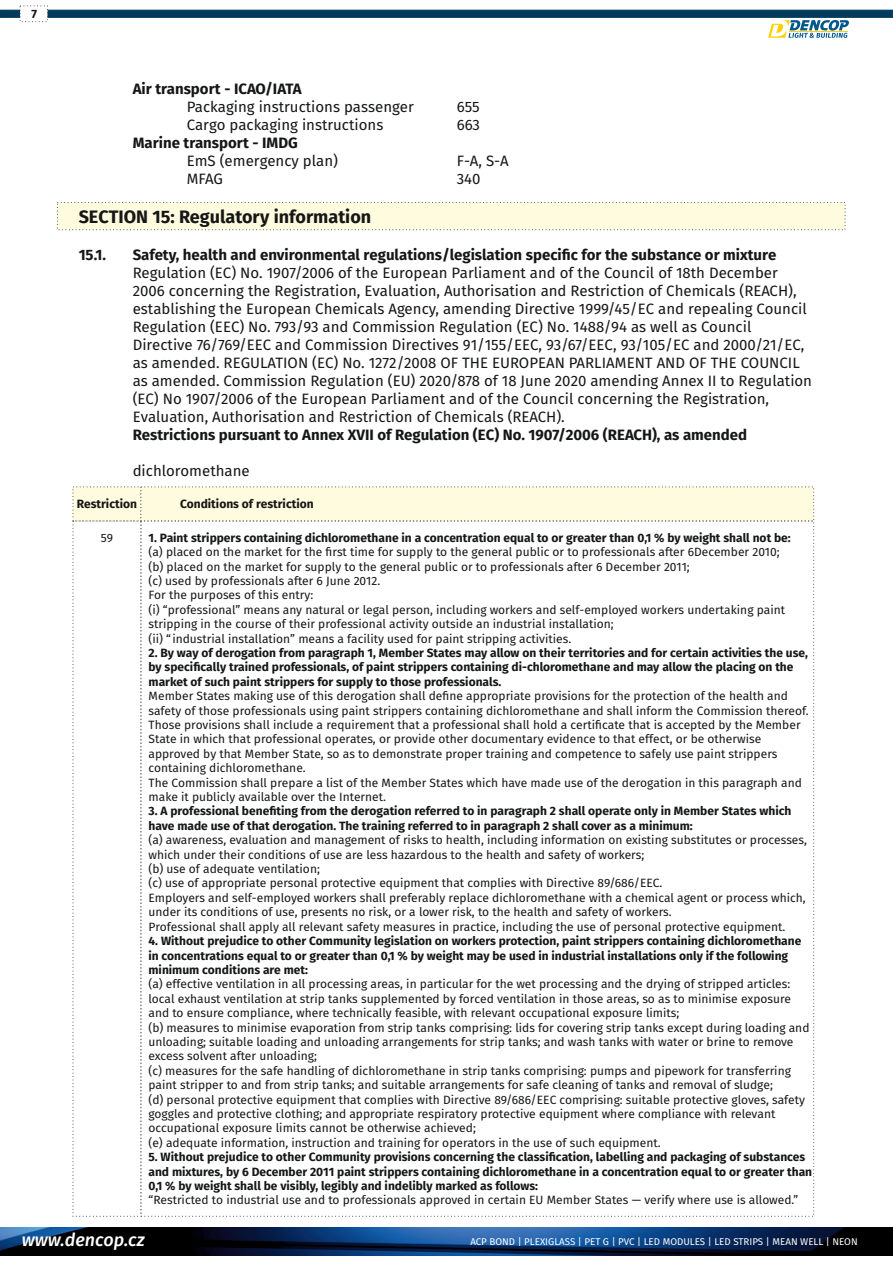
<style>
.page{position:relative;width:893px;height:1263px;background:#fff}
.page>*{position:absolute;margin:0;border:0;box-sizing:border-box;transform-origin:0 0}
.t1{font:700 18px "Fira Sans";color:#151616}
.t2{font:italic 500 18px "Fira Sans";color:#fff}
.t3{font:15px "Fira Sans";color:#151616}
.t4{font:700 15px "Fira Sans";color:#151616}
.t5{font:12px/14.4px "Fira Sans";color:#151616}
.t6{font:700 12px/14.4px "Fira Sans";color:#151616}
.t7{font:9.75px "Fira Sans";color:#fff}
</style>
<div class="page">
<svg style="left:57px;top:202px;width:789px;height:29px;background:#fbf8dd"></svg>
<img style="left:0;top:1228px;width:893px;height:27px">
<svg style="left:0;top:5px;width:893px;height:33px"></svg>
<svg style="left:72px;top:486px;width:742px;height:36px;background:#fbf7dc"></svg>
<p class="t6" style="left:31px;top:7px;width:7px">7</p>
<p class="t4" style="left:133px;top:80px;width:170px">Air transport - ICAO/IATA</p>
<p class="t3" style="left:187px;top:98px;width:229px">Packaging instructions passenger</p>
<p class="t3" style="left:457px;top:98px;width:25px">655</p>
<p class="t3" style="left:187px;top:116px;width:198px">Cargo packaging instructions</p>
<p class="t3" style="left:457px;top:116px;width:25px">663</p>
<p class="t4" style="left:133px;top:134px;width:167px">Marine transport - IMDG</p>
<p class="t3" style="left:187px;top:170px;width:38px">MFAG</p>
<p class="t3" style="left:457px;top:170px;width:25px">340</p>
<p class="t3" style="left:187px;top:152px;width:153px">EmS (emergency plan)</p>
<p class="t3" style="left:457px;top:152px;width:54px">F-A, S-A</p>
<h1 class="t1" style="left:79px;top:206px;width:294px">SECTION 15: Regulatory information</h1>
<p class="t4" style="left:79px;top:246px;width:29px">15.1.</p>
<p class="t4" style="left:133px;top:246px;width:645px">Safety, health and environmental regulations/legislation specific for the substance or mixture</p>
<p class="t3" style="left:133px;top:264px;width:647px">Regulation (EC) No. 1907/2006 of the European Parliament and of the Council of 18th December</p>
<p class="t3" style="left:133px;top:282px;width:665px">2006 concerning the Registration, Evaluation, Authorisation and Restriction of Chemicals (REACH),</p>
<p class="t3" style="left:133px;top:300px;width:676px">establishing the European Chemicals Agency, amending Directive 1999/45/EC and repealing Council</p>
<p class="t3" style="left:133px;top:318px;width:620px">Regulation (EEC) No. 793/93 and Commission Regulation (EC) No. 1488/94 as well as Council</p>
<p class="t3" style="left:133px;top:336px;width:673px">Directive 76/769/EEC and Commission Directives 91/155/EEC, 93/67/EEC, 93/105/EC and 2000/21/EC,</p>
<p class="t3" style="left:133px;top:354px;width:669px">as amended. REGULATION (EC) No. 1272/2008 OF THE EUROPEAN PARLIAMENT AND OF THE COUNCIL</p>
<p class="t3" style="left:133px;top:372px;width:681px">as amended. Commission Regulation (EU) 2020/878 of 18 June 2020 amending Annex II to Regulation</p>
<p class="t3" style="left:133px;top:390px;width:638px">(EC) No 1907/2006 of the European Parliament and of the Council concerning the Registration,</p>
<p class="t4" style="left:133px;top:426px;width:616px">Restrictions pursuant to Annex XVII of Regulation (EC) No. 1907/2006 (REACH), as amended</p>
<p class="t3" style="left:133px;top:408px;width:434px">Evaluation, Authorisation and Restriction of Chemicals (REACH).</p>
<p class="t3" style="left:133px;top:462px;width:119px">dichloromethane</p>
<p class="t6" style="left:77px;top:497px;width:62px">Restriction</p>
<p class="t6" style="left:180px;top:497px;width:135px">Conditions of restriction</p>
<p class="t5" style="left:101px;top:531px;width:14px">59</p>
<p class="t6" style="left:149px;top:531px;width:644px">1. Paint strippers containing dichloromethane in a concentration equal to or greater than 0,1 % by weight shall not be:</p>
<p class="t5" style="left:149px;top:545px;width:633px">(a) placed on the market for the first time for supply to the general public or to professionals after 6December 2010; (b) placed on the market for supply to the general public or to professionals after 6 December 2011;<br>(c) used by professionals after 6 June 2012.</p>
<p class="t5" style="left:149px;top:588px;width:166px">For the purposes of this entry:</p>
<p class="t5" style="left:149px;top:603px;width:638px">(i) “professional” means any natural or legal person, including workers and self-employed workers undertaking paint</p>
<p class="t5" style="left:149px;top:617px;width:467px">stripping in the course of their professional activity outside an industrial installation;</p>
<p class="t5" style="left:149px;top:631px;width:424px">(ii) “industrial installation” means a facility used for paint stripping activities.</p>
<p class="t6" style="left:149px;top:646px;width:661px">2. By way of derogation from paragraph 1, Member States may allow on their territories and for certain activities the use, by specifically trained professionals, of paint strippers containing di-chloromethane and may allow the placing on the market of such paint strippers for supply to those professionals.</p>
<p class="t5" style="left:149px;top:689px;width:662px">Member States making use of this derogation shall define appropriate provisions for the protection of the health and safety of those professionals using paint strippers containing dichloromethane and shall inform the Commission thereof.<br>Those provisions shall include a requirement that a professional shall hold a certificate that is accepted by the Member State in which that professional operates, or provide other documentary evidence to that effect, or be otherwise approved by that Member State, so as to demonstrate proper training and competence to safely use paint strippers containing dichloromethane.</p>
<p class="t6" style="left:149px;top:804px;width:644px">3. A professional benefiting from the derogation referred to in paragraph 2 shall operate only in Member States which have made use of that derogation. The training referred to in paragraph 2 shall cover as a minimum:</p>
<p class="t5" style="left:148px;top:833px;width:660px">(a) awareness, evaluation and management of risks to health, including information on existing substitutes or processes, which under their conditions of use are less hazardous to the health and safety of workers;<br>(b) use of adequate ventilation;</p>
<p class="t5" style="left:148px;top:891px;width:659px">Employers and self-employed workers shall preferably replace dichloromethane with a chemical agent or process which, under its conditions of use, presents no risk, or a lower risk, to the health and safety of workers.<br>Professional shall apply all relevant safety measures in practice, including the use of personal protective equipment.</p>
<p class="t5" style="left:149px;top:775px;width:655px">The Commission shall prepare a list of the Member States which have made use of the derogation in this paragraph and make it publicly available over the Internet.</p>
<p class="t5" style="left:148px;top:876px;width:515px">(c) use of appropriate personal protective equipment that complies with Directive 89/686/EEC.</p>
<p class="t6" style="left:148px;top:934px;width:654px">4. Without prejudice to other Community legislation on workers protection, paint strippers containing dichloromethane in concentrations equal to or greater than 0,1 % by weight may be used in industrial installations only if the following minimum conditions are met:</p>
<p class="t5" style="left:148px;top:977px;width:644px;text-align:justify">(a) effective ventilation in all processing areas, in particular for the wet processing and the drying of stripped articles: local exhaust ventilation at strip tanks supplemented by forced ventilation in those areas, so as to minimise exposure and to ensure compliance, where technically feasible, with relevant occupational exposure limits;</p>
<p class="t5" style="left:148px;top:1020px;width:662px">(b) measures to minimise evaporation from strip tanks comprising: lids for covering strip tanks except during loading and unloading; suitable loading and unloading arrangements for strip tanks; and wash tanks with water or brine to remove excess solvent after unloading;</p>
<p class="t5" style="left:148px;top:1092px;width:658px">(d) personal protective equipment that complies with Directive 89/686/EEC comprising: suitable protective gloves, safety goggles and protective clothing; and appropriate respiratory protective equipment where compliance with relevant occupational exposure limits cannot be otherwise achieved;</p>
<p class="t5" style="left:148px;top:1063px;width:644px">(c) measures for the safe handling of dichloromethane in strip tanks comprising: pumps and pipework for transferring paint stripper to and from strip tanks; and suitable arrangements for safe cleaning of tanks and removal of sludge;</p>
<p class="t5" style="left:148px;top:1135px;width:514px">(e) adequate information, instruction and training for operators in the use of such equipment.</p>
<p class="t6" style="left:148px;top:1150px;width:665px">5. Without prejudice to other Community provisions concerning the classification, labelling and packaging of substances and mixtures, by 6 December 2011 paint strippers containing dichloromethane in a concentration equal to or greater than<br>0,1 % by weight shall be visibly, legibly and indelibly marked as follows:</p>
<p class="t5" style="left:148px;top:1193px;width:651px">“Restricted to industrial use and to professionals approved in certain EU Member States — verify where use is allowed.”</p>
<h1 class="t2" style="left:22px;top:1229px;width:124px">www.dencop.cz</h1>
<p class="t7" style="left:470px;top:1236px;width:389px">ACP BOND | PLEXIGLASS | PET G | PVC | LED MODULES | LED STRIPS | MEAN WELL | NEON</p>
</div>
